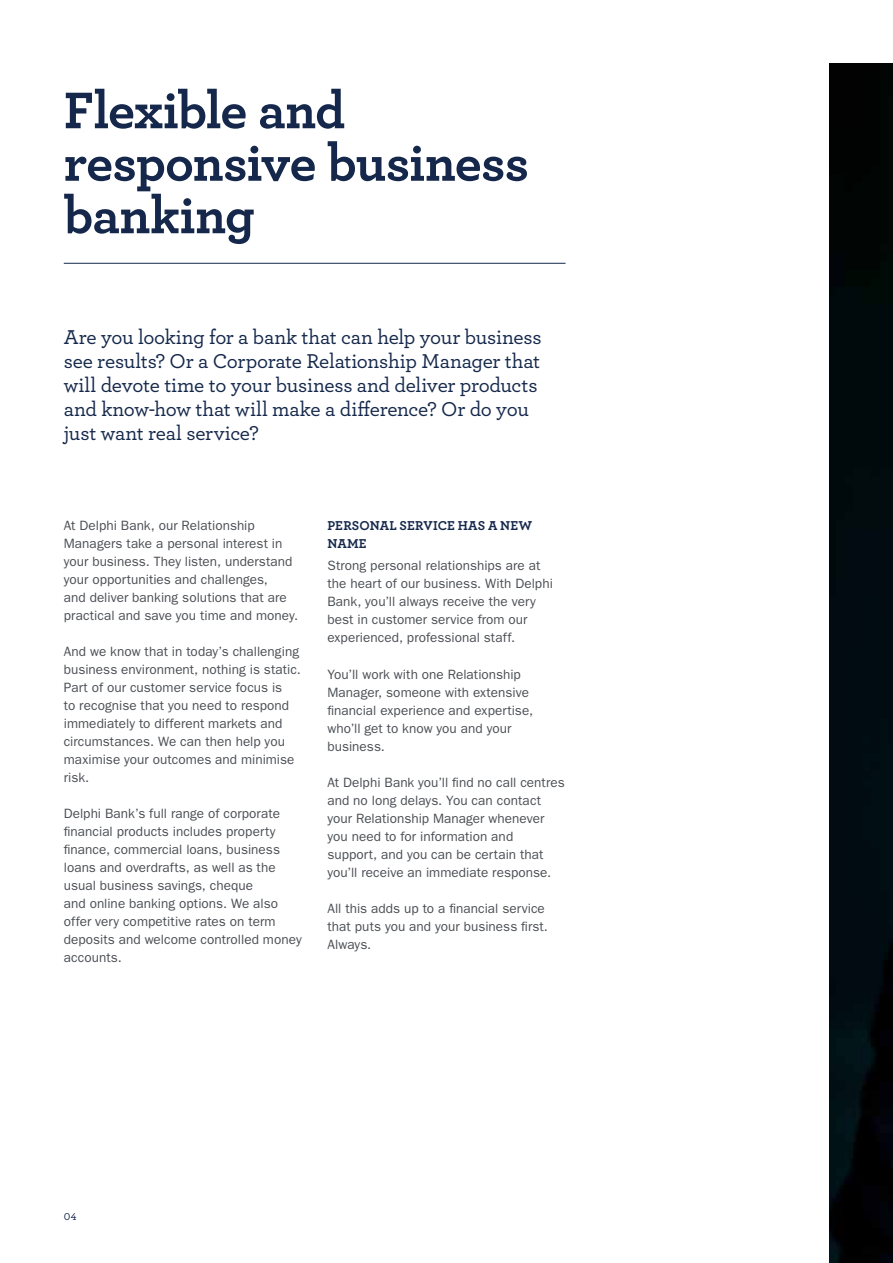
<style>
.page{position:relative;width:893px;height:1263px;background:#fff}
.page>*{position:absolute;margin:0;border:0;box-sizing:border-box;transform-origin:0 0}
.t1{font:700 54px/52.5px "Archer";letter-spacing:-.02em;color:#15284b}
.t2{font:500 21px/24px "Archer";letter-spacing:-.01em;color:#15284b}
.t3{font:13.5px/18px "Franklin Gothic";letter-spacing:.005em;color:#4b4f54}
.t4{font:700 13.5px/18px "Archer";letter-spacing:.015em;color:#15284b}
.t5{font:500 10.5px "Archer";color:#15284b}
</style>
<div class="page">
<img style="left:829px;top:64px;width:64px;height:1199px">
<hr style="left:64px;top:263px;width:502px;height:1px;background:#15284b">
<h1 class="t1" style="left:64px;top:80px;width:467px">Flexible and responsive business banking</h1>
<h2 class="t2" style="left:64px;top:324px;width:479px">Are you looking for a bank that can help your business see results? Or a Corporate Relationship Manager that will devote time to your business and deliver products and know-how that will make a difference? Or do you just want real service?</h2>
<p class="t3" style="left:64px;top:516px;width:236px">At Delphi Bank, our Relationship Managers take a personal interest in your business. They listen, understand your opportunities and challenges,<br>and deliver banking solutions that are practical and save you time and money.</p>
<p class="t3" style="left:64px;top:642px;width:239px">And we know that in today’s challenging business environment, nothing is static.<br>Part of our customer service focus is<br>to recognise that you need to respond immediately to different markets and circumstances. We can then help you maximise your outcomes and minimise risk.</p>
<p class="t3" style="left:64px;top:804px;width:239px">Delphi Bank’s full range of corporate financial products includes property finance, commercial loans, business loans and overdrafts, as well as the usual business savings, cheque<br>and online banking options. We also offer very competitive rates on term deposits and welcome controlled money accounts.</p>
<p class="t4" style="left:327px;top:516px;width:206px">PERSONAL SERVICE HAS A NEW<br>NAME</p>
<p class="t3" style="left:327px;top:557px;width:227px">Strong personal relationships are at the heart of our business. With Delphi Bank, you’ll always receive the very best in customer service from our experienced, professional staff.</p>
<p class="t3" style="left:327px;top:665px;width:207px">You’ll work with one Relationship<br>Manager, someone with extensive financial experience and expertise, who’ll get to know you and your business.</p>
<p class="t3" style="left:327px;top:773px;width:239px">At Delphi Bank you’ll find no call centres and no long delays. You can contact your Relationship Manager whenever you need to for information and support, and you can be certain that you’ll receive an immediate response.</p>
<p class="t3" style="left:327px;top:899px;width:222px">All this adds up to a financial service that puts you and your business first.<br>Always.</p>
<p class="t5" style="left:64px;top:1209px;width:14px">04</p>
</div>
